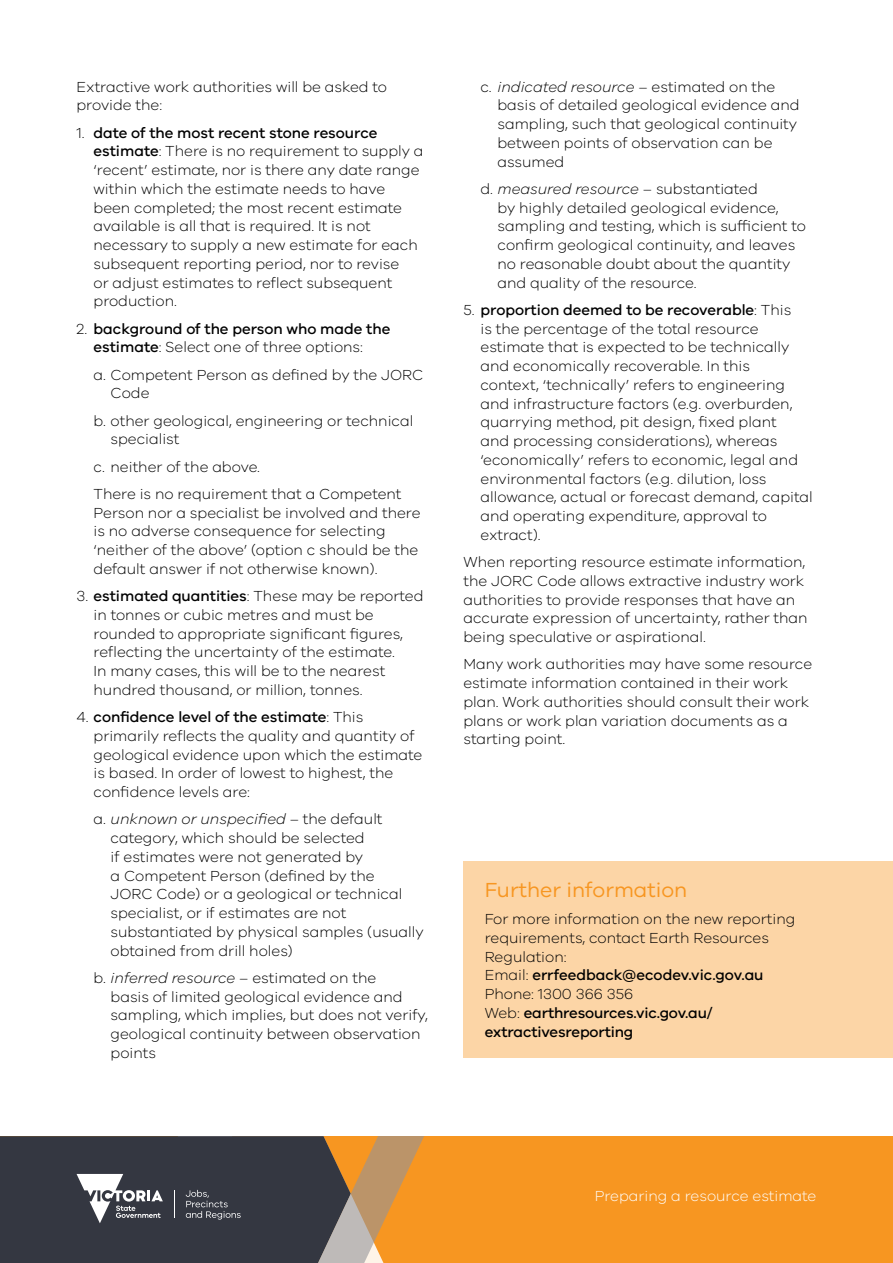
<style>
.page{position:relative;width:893px;height:1263px;background:#fff}
.page>*{position:absolute;margin:0;border:0;box-sizing:border-box;transform-origin:0 0}
.t1{font:21px "VIC";color:#f79621}
.t2{font:300 15px/18.8px "VIC";color:#000}
.t3{font:500 15px/18.8px "VIC";color:#000}
.t4{font:300 15px "VIC";color:#fff}
.s1{font-weight:500}
.s2{font-weight:300}
.s3{font-style:italic}
</style>
<div class="page">
<div style="left:0;top:1136px;width:893px;height:127px;background:#f79621"></div>
<svg style="left:0;top:1136px;width:424px;height:127px;background:#5c524b"></svg>
<div style="left:463px;top:861px;width:430px;height:197px;background:#fcd5a6"></div>
<p class="t2" style="left:77px;top:77px;width:312px">Extractive work authorities will be asked to provide the:</p>
<p class="t2" style="left:94px;top:123px;width:331px;text-indent:-17px">1. <span class="s1">date of the most recent stone resource estimate</span>: There is no requirement to supply a ‘recent’ estimate, nor is there any date range within which the estimate needs to have been completed; the most recent estimate available is all that is required. It is not necessary to supply a new estimate for each subsequent reporting period, nor to revise<br>or adjust estimates to reflect subsequent production.</p>
<p class="t3" style="left:94px;top:319px;width:298px;text-indent:-17px"><span class="s2">2.</span> background of the person who made the estimate<span class="s2">: Select one of three options:</span></p>
<p class="t2" style="left:111px;top:365px;width:314px;text-indent:-17px">a. Competent Person as defined by the JORC<br>Code</p>
<p class="t2" style="left:111px;top:411px;width:304px;text-indent:-17px">b. other geological, engineering or technical specialist</p>
<p class="t2" style="left:94px;top:452px;width:309px;line-height:27.3px">c. neither of the above.<br>There is no requirement that a Competent</p>
<p class="t2" style="left:94px;top:503px;width:329px">Person nor a specialist be involved and there is no adverse consequence for selecting ‘neither of the above’ (option c should be the default answer if not otherwise known).</p>
<p class="t2" style="left:94px;top:586px;width:331px;text-indent:-17px">3. <span class="s1">estimated quantities</span>: These may be reported in tonnes or cubic metres and must be rounded to appropriate significant figures, reflecting the uncertainty of the estimate.<br>In many cases, this will be to the nearest hundred thousand, or million, tonnes.</p>
<p class="t2" style="left:94px;top:707px;width:330px;text-indent:-17px">4. <span class="s1">confidence level of the estimate</span>: This primarily reflects the quality and quantity of geological evidence upon which the estimate is based. In order of lowest to highest, the confidence levels are:</p>
<p class="t2" style="left:111px;top:809px;width:315px;text-indent:-17px">a. <span class="s3">unknown or unspecified</span> – the default category, which should be selected<br>if estimates were not generated by<br>a Competent Person (defined by the<br>JORC Code) or a geological or technical specialist, or if estimates are not substantiated by physical samples (usually obtained from drill holes)</p>
<p class="t2" style="left:111px;top:968px;width:319px;text-indent:-17px">b. <span class="s3">inferred resource</span> – estimated on the<br>basis of limited geological evidence and sampling, which implies, but does not verify, geological continuity between observation points</p>
<p class="t2" style="left:497px;top:77px;width:304px;text-indent:-17px">c. <span class="s3">indicated resource</span> – estimated on the basis of detailed geological evidence and sampling, such that geological continuity between points of observation can be assumed</p>
<p class="t2" style="left:497px;top:179px;width:310px;text-indent:-17px">d. <span class="s3">measured resource</span> – substantiated<br>by highly detailed geological evidence, sampling and testing, which is sufficient to confirm geological continuity, and leaves no reasonable doubt about the quantity and quality of the resource.</p>
<p class="t2" style="left:480px;top:300px;width:334px;text-indent:-17px">5. <span class="s1">proportion deemed to be recoverable</span>: This<br>is the percentage of the total resource estimate that is expected to be technically and economically recoverable. In this<br>context, ‘technically’ refers to engineering and infrastructure factors (e.g. overburden, quarrying method, pit design, fixed plant<br>and processing considerations), whereas ‘economically’ refers to economic, legal and environmental factors (e.g. dilution, loss allowance, actual or forecast demand, capital and operating expenditure, approval to extract).</p>
<p class="t2" style="left:463px;top:552px;width:346px">When reporting resource estimate information, the JORC Code allows extractive industry work authorities to provide responses that have an accurate expression of uncertainty, rather than being speculative or aspirational.</p>
<p class="t2" style="left:463px;top:654px;width:350px">Many work authorities may have some resource estimate information contained in their work plan. Work authorities should consult their work plans or work plan variation documents as a starting point.</p>
<h1 class="t1" style="left:485px;top:877px;width:204px">Further information</h1>
<p class="t2" style="left:485px;top:909px;width:312px">For more information on the new reporting requirements, contact Earth Resources<br>Regulation:<br>Email: <span class="s1">errfeedback@ecodev.vic.gov.au<br></span>Phone: 1300 366 356<br>Web: <span class="s1">earthresources.vic.gov.au/ extractivesreporting</span></p>
<p class="t4" style="left:595px;top:1187px;width:223px">Preparing a resource estimate</p>
</div>
